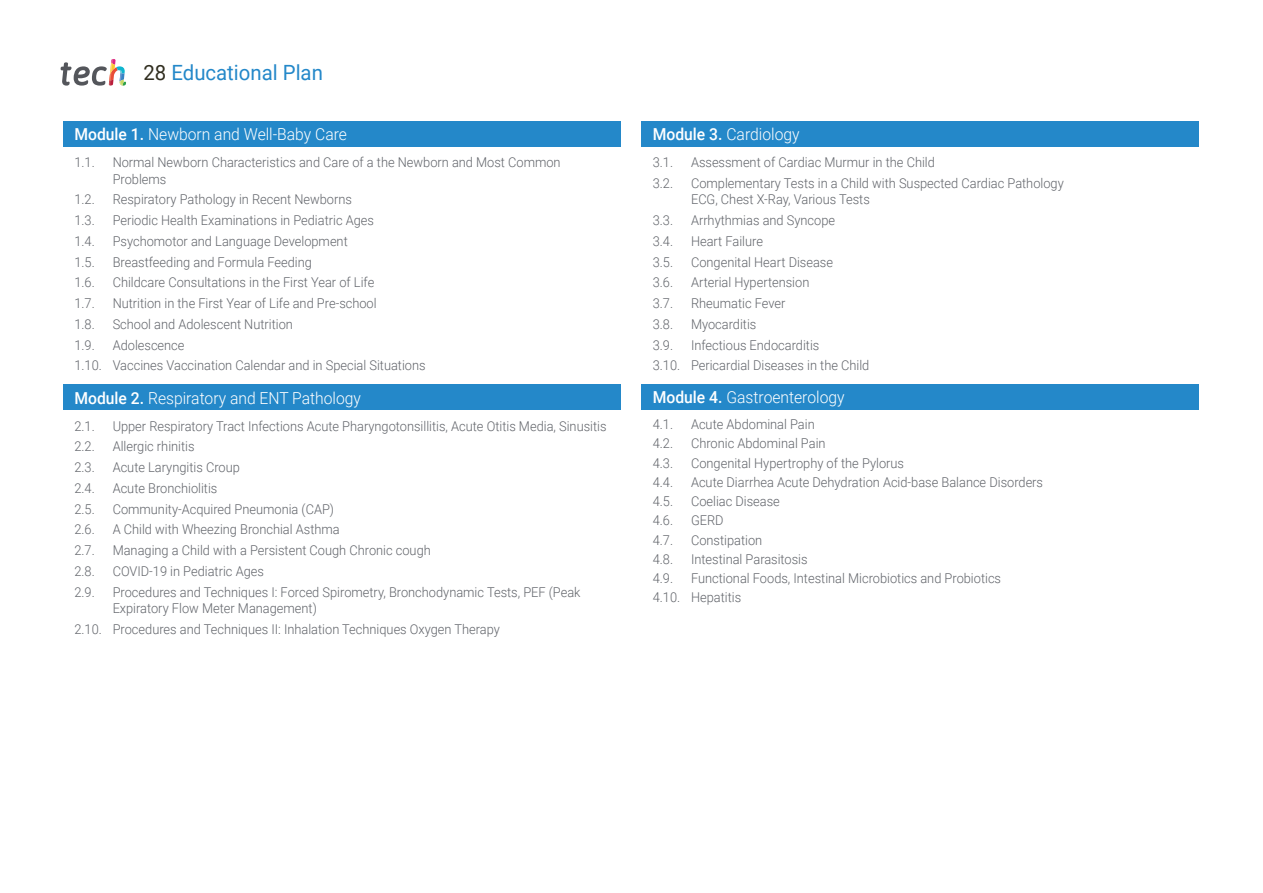
<style>
.page{position:relative;width:1263px;height:893px;background:#fff}
.page>*{position:absolute;margin:0;border:0;box-sizing:border-box;transform-origin:0 0}
.t1{font:21px "Roboto";color:#2488c9}
.t2{font:300 16.5px "Roboto";color:#fff;scale:.95 1}
.t3{font:300 13.5px/16.5px "Roboto";color:#61646a;scale:.95 1}
.s1{color:#312e20}
.s2{font-weight:500}
</style>
<div class="page">
<svg style="left:61px;top:59px;width:65px;height:27px"></svg>
<div style="left:63px;top:121px;width:558px;height:25px;background:#2488c9"></div>
<div style="left:63px;top:385px;width:558px;height:25px;background:#2488c9"></div>
<div style="left:642px;top:121px;width:557px;height:25px;background:#2488c9"></div>
<div style="left:642px;top:385px;width:557px;height:25px;background:#2488c9"></div>
<h1 class="t1" style="left:144px;top:57px;width:181px"><span class="s1">28</span> Educational Plan</h1>
<p class="t2" style="left:74px;top:123px;width:288px"><span class="s2">Module 1.</span> Newborn and Well-Baby Care</p>
<p class="t3" style="left:74px;top:154px;width:23px">1.1.</p>
<p class="t3" style="left:113px;top:154px;width:473px">Normal Newborn Characteristics and Care of a the Newborn and Most Common<br>Problems</p>
<p class="t3" style="left:74px;top:191px;width:23px">1.2.</p>
<p class="t3" style="left:113px;top:191px;width:253px">Respiratory Pathology in Recent Newborns</p>
<p class="t3" style="left:74px;top:212px;width:23px">1.3.</p>
<p class="t3" style="left:113px;top:212px;width:277px">Periodic Health Examinations in Pediatric Ages</p>
<p class="t3" style="left:74px;top:232px;width:23px">1.4.</p>
<p class="t3" style="left:113px;top:232px;width:249px">Psychomotor and Language Development</p>
<p class="t3" style="left:74px;top:253px;width:23px">1.5.</p>
<p class="t3" style="left:113px;top:253px;width:211px">Breastfeeding and Formula Feeding</p>
<p class="t3" style="left:74px;top:274px;width:23px">1.6.</p>
<p class="t3" style="left:113px;top:274px;width:277px">Childcare Consultations in the First Year of Life</p>
<p class="t3" style="left:74px;top:295px;width:23px">1.7.</p>
<p class="t3" style="left:113px;top:295px;width:279px">Nutrition in the First Year of Life and Pre-school</p>
<p class="t3" style="left:74px;top:315px;width:23px">1.8.</p>
<p class="t3" style="left:113px;top:315px;width:191px">School and Adolescent Nutrition</p>
<p class="t3" style="left:74px;top:336px;width:23px">1.9.</p>
<p class="t3" style="left:74px;top:334px;width:371px;line-height:20.7px;text-indent:38px">Adolescence<br>1.10. Vaccines Vaccination Calendar and in Special Situations</p>
<p class="t2" style="left:74px;top:386px;width:303px"><span class="s2">Module 2.</span> Respiratory and ENT Pathology</p>
<p class="t3" style="left:74px;top:417px;width:23px">2.1.</p>
<p class="t3" style="left:113px;top:417px;width:521px">Upper Respiratory Tract Infections Acute Pharyngotonsillitis, Acute Otitis Media, Sinusitis</p>
<p class="t3" style="left:74px;top:438px;width:23px">2.2.</p>
<p class="t3" style="left:113px;top:438px;width:88px">Allergic rhinitis</p>
<p class="t3" style="left:74px;top:459px;width:23px">2.3.</p>
<p class="t3" style="left:113px;top:459px;width:135px">Acute Laryngitis Croup</p>
<p class="t3" style="left:74px;top:479px;width:23px">2.4.</p>
<p class="t3" style="left:113px;top:479px;width:112px">Acute Bronchiolitis</p>
<p class="t3" style="left:74px;top:500px;width:23px">2.5.</p>
<p class="t3" style="left:113px;top:500px;width:235px">Community-Acquired Pneumonia (CAP)</p>
<p class="t3" style="left:74px;top:521px;width:23px">2.6.</p>
<p class="t3" style="left:113px;top:521px;width:240px">A Child with Wheezing Bronchial Asthma</p>
<p class="t3" style="left:74px;top:542px;width:23px">2.7.</p>
<p class="t3" style="left:113px;top:542px;width:336px">Managing a Child with a Persistent Cough Chronic cough</p>
<p class="t3" style="left:74px;top:562px;width:23px">2.8.</p>
<p class="t3" style="left:113px;top:562px;width:161px">COVID-19 in Pediatric Ages</p>
<p class="t3" style="left:74px;top:583px;width:23px">2.9.</p>
<p class="t3" style="left:113px;top:583px;width:494px">Procedures and Techniques I: Forced Spirometry, Bronchodynamic Tests, PEF (Peak<br>Expiratory Flow Meter Management)</p>
<p class="t3" style="left:74px;top:620px;width:449px">2.10. Procedures and Techniques II: Inhalation Techniques Oxygen Therapy</p>
<p class="t2" style="left:653px;top:122px;width:156px"><span class="s2">Module 3.</span> Cardiology</p>
<p class="t3" style="left:653px;top:153px;width:23px">3.1.</p>
<p class="t3" style="left:691px;top:153px;width:258px">Assessment of Cardiac Murmur in the Child</p>
<p class="t3" style="left:653px;top:174px;width:23px">3.2.</p>
<p class="t3" style="left:691px;top:174px;width:394px">Complementary Tests in a Child with Suspected Cardiac Pathology<br>ECG, Chest X-Ray, Various Tests</p>
<p class="t3" style="left:653px;top:211px;width:23px">3.3.</p>
<p class="t3" style="left:691px;top:211px;width:153px">Arrhythmias and Syncope</p>
<p class="t3" style="left:653px;top:232px;width:23px">3.4.</p>
<p class="t3" style="left:691px;top:232px;width:77px">Heart Failure</p>
<p class="t3" style="left:653px;top:253px;width:23px">3.5.</p>
<p class="t3" style="left:691px;top:253px;width:151px">Congenital Heart Disease</p>
<p class="t3" style="left:653px;top:274px;width:23px">3.6.</p>
<p class="t3" style="left:691px;top:274px;width:126px">Arterial Hypertension</p>
<p class="t3" style="left:653px;top:294px;width:23px">3.7.</p>
<p class="t3" style="left:691px;top:294px;width:101px">Rheumatic Fever</p>
<p class="t3" style="left:653px;top:315px;width:23px">3.8.</p>
<p class="t3" style="left:691px;top:315px;width:70px">Myocarditis</p>
<p class="t3" style="left:653px;top:336px;width:23px">3.9.</p>
<p class="t3" style="left:653px;top:334px;width:230px;line-height:20.7px;text-indent:38px">Infectious Endocarditis<br>3.10. Pericardial Diseases in the Child</p>
<p class="t2" style="left:653px;top:386px;width:203px"><span class="s2">Module 4.</span> Gastroenterology</p>
<p class="t3" style="left:653px;top:415px;width:23px">4.1.</p>
<p class="t3" style="left:691px;top:415px;width:132px">Acute Abdominal Pain</p>
<p class="t3" style="left:653px;top:435px;width:23px">4.2.</p>
<p class="t3" style="left:691px;top:435px;width:143px">Chronic Abdominal Pain</p>
<p class="t3" style="left:653px;top:454px;width:23px">4.3.</p>
<p class="t3" style="left:691px;top:454px;width:226px">Congenital Hypertrophy of the Pylorus</p>
<p class="t3" style="left:653px;top:473px;width:23px">4.4.</p>
<p class="t3" style="left:691px;top:473px;width:372px">Acute Diarrhea Acute Dehydration Acid-base Balance Disorders</p>
<p class="t3" style="left:653px;top:492px;width:23px">4.5.</p>
<p class="t3" style="left:691px;top:492px;width:95px">Coeliac Disease</p>
<p class="t3" style="left:653px;top:512px;width:23px">4.6.</p>
<p class="t3" style="left:691px;top:512px;width:36px">GERD</p>
<p class="t3" style="left:653px;top:531px;width:23px">4.7.</p>
<p class="t3" style="left:691px;top:531px;width:76px">Constipation</p>
<p class="t3" style="left:653px;top:550px;width:23px">4.8.</p>
<p class="t3" style="left:691px;top:550px;width:124px">Intestinal Parasitosis</p>
<p class="t3" style="left:653px;top:569px;width:23px">4.9.</p>
<p class="t3" style="left:653px;top:568px;width:368px;line-height:19.2px;text-indent:38px">Functional Foods, Intestinal Microbiotics and Probiotics<br>4.10. Hepatitis</p>
</div>
